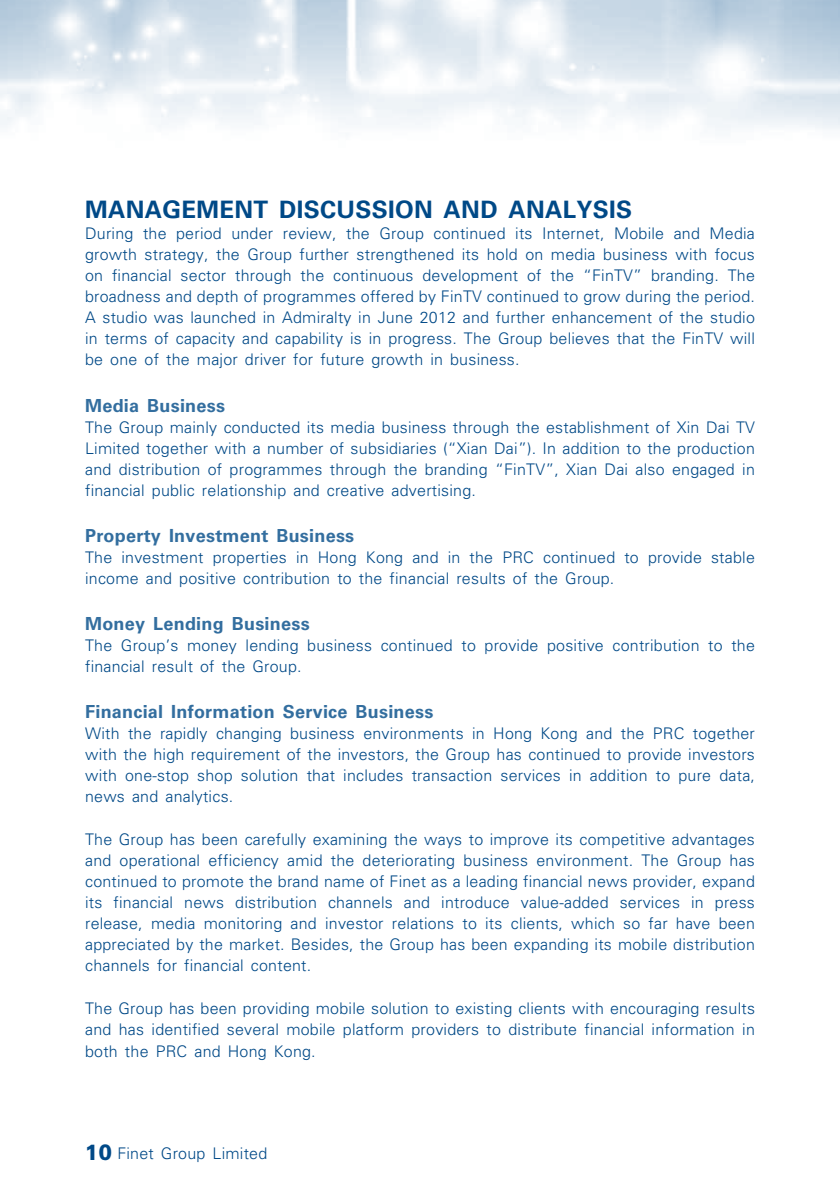
<style>
.page{position:relative;width:840px;height:1191px;background:#fff}
.page>*{position:absolute;margin:0;border:0;box-sizing:border-box;transform-origin:0 0}
.t1{font:700 24px "Univers LT Std";letter-spacing:.015em;color:#004987}
.t2{font:700 18px "Univers LT Std";letter-spacing:.015em;color:#336e9f}
.t3{font:300 16px/21px "Univers LT Std";letter-spacing:.015em;color:#004987;text-align:justify}
.s1{font-weight:900;font-size:22px}
</style>
<div class="page">
<h1 class="t1" style="left:85px;top:196px;width:548px">MANAGEMENT DISCUSSION AND ANALYSIS</h1>
<p class="t3" style="left:85px;top:223px;width:671px">During the period under review, the Group continued its Internet, Mobile and Media growth strategy, the Group further strengthened its hold on media business with focus on financial sector through the continuous development of the “FinTV” branding. The broadness and depth of programmes offered by FinTV continued to grow during the period.<br>A studio was launched in Admiralty in June 2012 and further enhancement of the studio in terms of capacity and capability is in progress. The Group believes that the FinTV will be one of the major driver for future growth in business.</p>
<p class="t2" style="left:85px;top:394px;width:141px">Media Business</p>
<p class="t3" style="left:85px;top:416px;width:671px">The Group mainly conducted its media business through the establishment of Xin Dai TV Limited together with a number of subsidiaries (“Xian Dai”). In addition to the production and distribution of programmes through the branding “FinTV”, Xian Dai also engaged in financial public relationship and creative advertising.</p>
<p class="t2" style="left:85px;top:524px;width:270px">Property Investment Business</p>
<p class="t3" style="left:85px;top:546px;width:671px">The investment properties in Hong Kong and in the PRC continued to provide stable income and positive contribution to the financial results of the Group.</p>
<p class="t2" style="left:85px;top:612px;width:226px">Money Lending Business</p>
<p class="t3" style="left:85px;top:634px;width:671px">The Group’s money lending business continued to provide positive contribution to the financial result of the Group.</p>
<p class="t2" style="left:85px;top:700px;width:349px">Financial Information Service Business</p>
<p class="t3" style="left:85px;top:722px;width:671px">With the rapidly changing business environments in Hong Kong and the PRC together with the high requirement of the investors, the Group has continued to provide investors with one-stop shop solution that includes transaction services in addition to pure data, news and analytics.</p>
<p class="t3" style="left:85px;top:828px;width:671px">The Group has been carefully examining the ways to improve its competitive advantages and operational efficiency amid the deteriorating business environment. The Group has continued to promote the brand name of Finet as a leading financial news provider, expand its financial news distribution channels and introduce value-added services in press release, media monitoring and investor relations to its clients, which so far have been appreciated by the market. Besides, the Group has been expanding its mobile distribution channels for financial content.</p>
<p class="t3" style="left:85px;top:997px;width:671px">The Group has been providing mobile solution to existing clients with encouraging results and has identified several mobile platform providers to distribute financial information in both the PRC and Hong Kong.</p>
<p class="t3" style="left:85px;top:1142px;width:184px"><span class="s1">10</span> Finet Group Limited</p>
</div>
